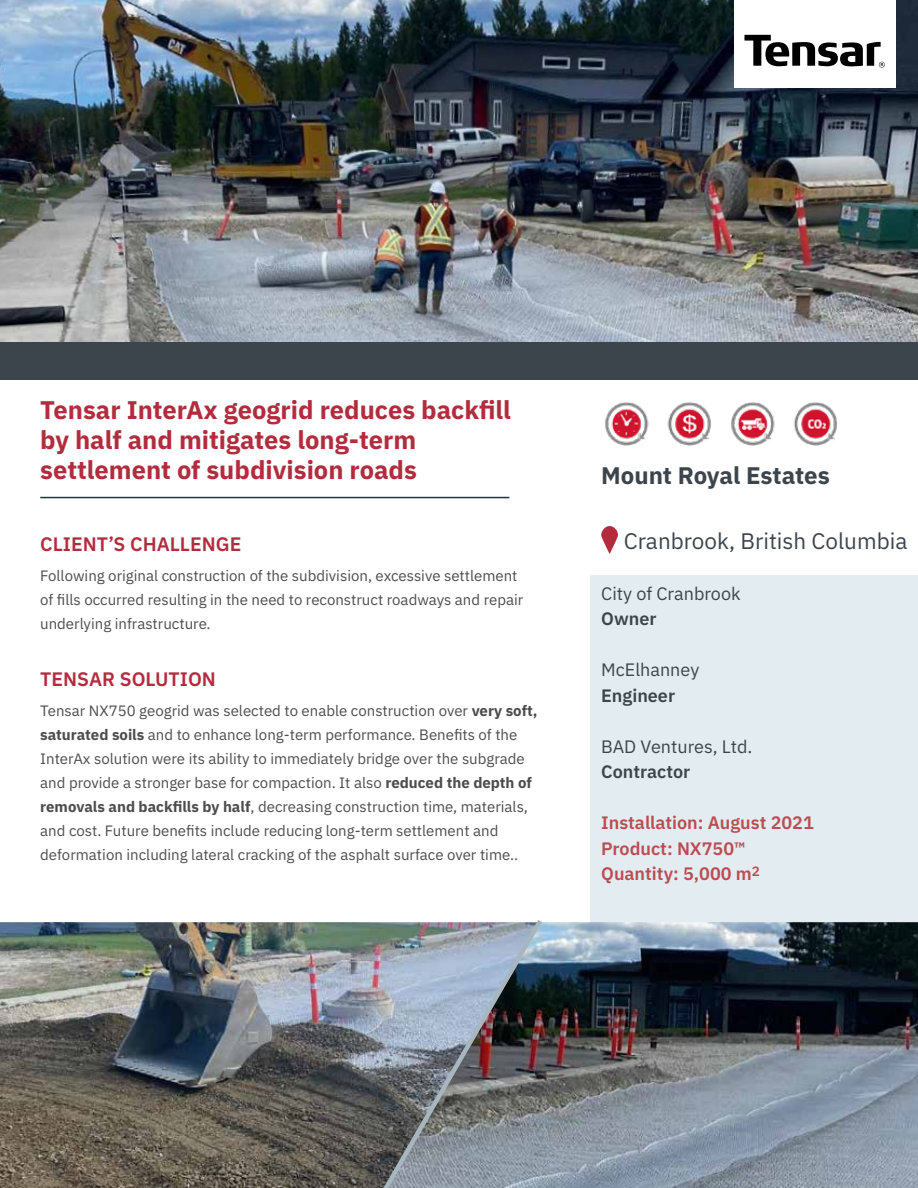
<style>
.page{position:relative;width:918px;height:1188px;background:#fff}
.page>*{position:absolute;margin:0;border:0;box-sizing:border-box;transform-origin:0 0}
.t1{font:700 25.5px/30px "IBM Plex Sans";color:#b22c3e}
.t2{font:700 24px "IBM Plex Sans";color:#3d454c}
.t3{font:22.5px "IBM Plex Sans";color:#3d454c}
.t4{font:600 19.5px "IBM Plex Sans";color:#b22c3e}
.t5{font:600 18px/25.5px "IBM Plex Sans";color:#bc4c51}
.t6{font:18px "IBM Plex Sans";color:#3d454c}
.t7{font:600 18px "IBM Plex Sans";color:#3d454c}
.t8{font:15px/24px "IBM Plex Sans";color:#4d4d4f}
.s1{font-weight:700}
</style>
<div class="page">
<div style="left:590px;top:576px;width:328px;height:351px;background:#e2ecf1"></div>
<img style="left:0;top:0;width:918px;height:342px">
<div style="left:0;top:342px;width:918px;height:38px;background:#3d454c"></div>
<div style="left:734px;top:0;width:162px;height:88px;background:#fff"></div>
<svg style="left:744px;top:35px;width:141px;height:33px"></svg>
<hr style="left:40px;top:497px;width:469px;height:1px;background:#24333b">
<svg style="left:601px;top:526px;width:17px;height:28px"></svg>
<img style="left:605px;top:402px;width:232px;height:44px">
<img style="left:0;top:922px;width:365px;height:266px">
<img style="left:545px;top:922px;width:373px;height:266px">
<img style="left:365px;top:920px;width:180px;height:268px">
<h1 class="t1" style="left:40px;top:393px;width:472px">Tensar InterAx geogrid reduces backfill by half and mitigates long-term settlement of subdivision roads</h1>
<h3 class="t4" style="left:40px;top:529px;width:203px">CLIENT’S CHALLENGE</h3>
<p class="t8" style="left:40px;top:563px;width:485px">Following original construction of the subdivision, excessive settlement of fills occurred resulting in the need to reconstruct roadways and repair underlying infrastructure.</p>
<h3 class="t4" style="left:40px;top:664px;width:177px">TENSAR SOLUTION</h3>
<p class="t8" style="left:40px;top:698px;width:499px">Tensar NX750 geogrid was selected to enable construction over <span class="s1">very soft, saturated soils</span> and to enhance long-term performance. Benefits of the InterAx solution were its ability to immediately bridge over the subgrade and provide a stronger base for compaction. It also <span class="s1">reduced the depth of removals and backfills by half</span>, decreasing construction time, materials, and cost. Future benefits include reducing long-term settlement and deformation including lateral cracking of the asphalt surface over time..</p>
<h2 class="t2" style="left:601px;top:457px;width:230px">Mount Royal Estates</h2>
<h3 class="t3" style="left:624px;top:524px;width:285px">Cranbrook, British Columbia</h3>
<p class="t6" style="left:601px;top:580px;width:141px">City of Cranbrook</p>
<p class="t7" style="left:601px;top:605px;width:57px">Owner</p>
<p class="t6" style="left:601px;top:656px;width:100px">McElhanney</p>
<p class="t7" style="left:601px;top:681px;width:75px">Engineer</p>
<p class="t6" style="left:601px;top:733px;width:153px">BAD Ventures, Ltd.</p>
<p class="t7" style="left:601px;top:758px;width:91px">Contractor</p>
<p class="t5" style="left:601px;top:809px;width:214px">Installation: August 2021<br>Product: NX750™<br>Quantity: 5,000 m<sup>2</sup></p>
</div>
